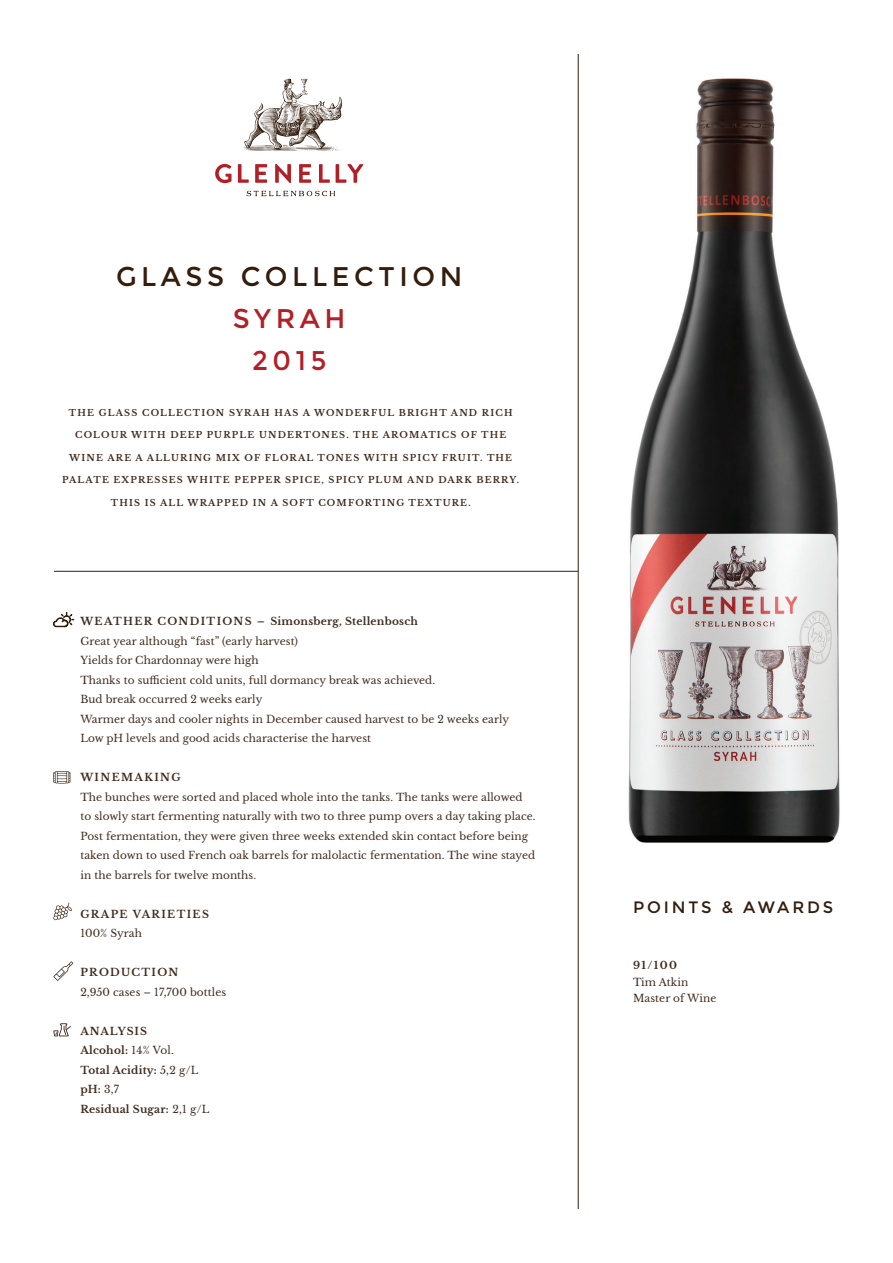
<style>
.page{position:relative;width:893px;height:1263px;background:#fff}
.page>*{position:absolute;margin:0;border:0;box-sizing:border-box;transform-origin:0 0}
.t1{font:27px "Montserrat";letter-spacing:.17em;color:#331d0c}
.t2{font:27px/42.2px "Montserrat";letter-spacing:.17em;color:#b21f27;text-align:center}
.t3{font:16.5px "Montserrat";letter-spacing:.17em;color:#331d0c}
.t4{font:10.5px/19.5px "Libre Baskerville";letter-spacing:.005em;color:#412c1d}
.t5{font:700 10.5px/19.5px "Libre Baskerville";letter-spacing:.02em;color:#412c1d}
.t6{font:700 10.5px "Libre Baskerville";letter-spacing:.13em;color:#412c1d}
.t7{font:700 10.5px "Libre Baskerville";letter-spacing:.12em;color:#412c1d}
.t8{font:700 10.5px "Libre Baskerville";letter-spacing:.075em;color:#412c1d}
.t9{font:700 9px "Libre Baskerville";letter-spacing:.13em;color:#412c1d}
.s1{font-weight:400}
</style>
<div class="page">
<svg style="left:215px;top:164px;width:148px;height:19px"></svg>
<svg style="left:246px;top:191px;width:89px;height:5px"></svg>
<svg style="left:244px;top:79px;width:98px;height:72px"></svg>
<img style="left:628px;top:78px;width:212px;height:765px">
<hr style="left:578px;top:54px;width:1px;height:1155px;background:#331d0c">
<svg style="left:53px;top:612px;width:21px;height:15px"></svg>
<svg style="left:53px;top:771px;width:17px;height:13px"></svg>
<svg style="left:53px;top:903px;width:19px;height:17px"></svg>
<svg style="left:53px;top:961px;width:20px;height:20px"></svg>
<svg style="left:53px;top:1023px;width:18px;height:13px"></svg>
<hr style="left:54px;top:571px;width:524px;height:1px;background:#331d0c">
<h1 class="t1" style="left:116px;top:260px;width:348px">GLASS COLLECTION</h1>
<h1 class="t2" style="left:233px;top:297px;width:114px">SYRAH<br>2015</h1>
<p class="t9" style="left:69px;top:407px;width:445px">THE GLASS COLLECTION SYRAH HAS A WONDERFUL BRIGHT AND RICH</p>
<p class="t9" style="left:75px;top:430px;width:433px">COLOUR WITH DEEP PURPLE UNDERTONES. THE AROMATICS OF THE</p>
<p class="t9" style="left:69px;top:452px;width:444px">WINE ARE A ALLURING MIX OF FLORAL TONES WITH SPICY FRUIT. THE</p>
<p class="t9" style="left:62px;top:475px;width:459px">PALATE EXPRESSES WHITE PEPPER SPICE, SPICY PLUM AND DARK BERRY.</p>
<p class="t9" style="left:111px;top:497px;width:361px">THIS IS ALL WRAPPED IN A SOFT COMFORTING TEXTURE.</p>
<p class="t5" style="left:80px;top:612px;width:339px">WEATHER CONDITIONS – Simonsberg, Stellenbosch</p>
<p class="t4" style="left:80px;top:631px;width:430px">Great year although “fast” (early harvest)<br>Yields for Chardonnay were high<br>Thanks to sufficient cold units, full dormancy break was achieved.<br>Bud break occurred 2 weeks early<br>Warmer days and cooler nights in December caused harvest to be 2 weeks early Low pH levels and good acids characterise the harvest</p>
<p class="t6" style="left:80px;top:771px;width:102px">WINEMAKING</p>
<p class="t4" style="left:80px;top:787px;width:457px">The bunches were sorted and placed whole into the tanks. The tanks were allowed to slowly start fermenting naturally with two to three pump overs a day taking place.<br>Post fermentation, they were given three weeks extended skin contact before being taken down to used French oak barrels for malolactic fermentation. The wine stayed in the barrels for twelve months.</p>
<p class="t6" style="left:80px;top:908px;width:130px">GRAPE VARIETIES</p>
<p class="t4" style="left:80px;top:924px;width:63px">100% Syrah</p>
<p class="t7" style="left:80px;top:966px;width:99px">PRODUCTION</p>
<p class="t4" style="left:80px;top:982px;width:147px">2,950 cases – 17,700 bottles</p>
<p class="t5" style="left:80px;top:1021px;width:131px">ANALYSIS<br>Alcohol: <span class="s1">14% Vol.<br></span>Total Acidity: <span class="s1">5,2 g/L </span>pH: <span class="s1">3,7<br></span>Residual Sugar: <span class="s1">2,1 g/L</span></p>
<h2 class="t3" style="left:633px;top:898px;width:202px">POINTS &amp; AWARDS</h2>
<p class="t8" style="left:633px;top:959px;width:45px">91/100</p>
<p class="t4" style="left:633px;top:973px;width:85px;line-height:16.5px">Tim Atkin<br>Master of Wine</p>
</div>
